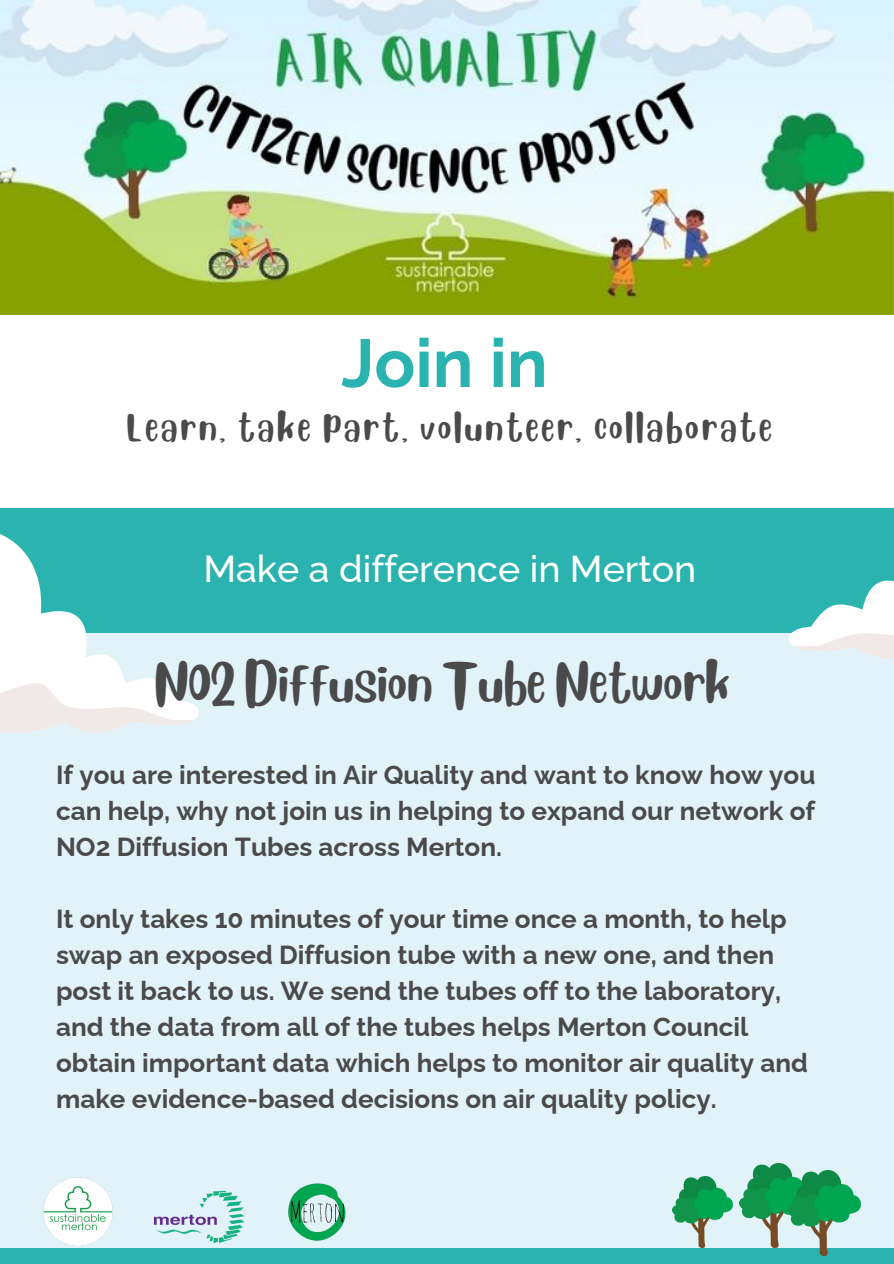
<style>
.page{position:relative;width:894px;height:1264px;background:#fff}
.page>*{position:absolute;margin:0;border:0;box-sizing:border-box;transform-origin:0 0}
.t1{font:700 67.5px "Raleway";color:#2bb3b0}
.t2{font:40.5px "Blueberry";color:#4a4a4a}
.t3{font:500 37.5px "Raleway";color:#fff}
.t4{font:28.5px "Blueberry";letter-spacing:.1em;color:#4a4a4a}
.t5{font:700 26.1px/36px "Raleway";color:#4a4a4a;text-align:justify}
</style>
<div class="page">
<div style="left:0;top:0;width:893px;height:1263px;background:#2bb3b0"></div>
<div style="left:0;top:288px;width:893px;height:220px;background:#fff"></div>
<img style="left:0;top:0;width:893px;height:314px">
<div style="left:0;top:633px;width:893px;height:614px;background:#e1f3f9"></div>
<svg style="left:0;top:534px;width:84px;height:92px"></svg>
<svg style="left:0;top:626px;width:199px;height:107px"></svg>
<svg style="left:789px;top:580px;width:104px;height:79px"></svg>
<img style="left:146px;top:1190px;width:101px;height:58px">
<img style="left:44px;top:1177px;width:68px;height:68px">
<img style="left:288px;top:1183px;width:58px;height:58px">
<img style="left:739px;top:1163px;width:52px;height:84px">
<img style="left:672px;top:1176px;width:60px;height:70px">
<img style="left:788px;top:1170px;width:72px;height:85px">
<h4 class="t1" style="left:341px;top:323px;width:208px">Join in</h4>
<p class="t4" style="left:127px;top:406px;width:646px">Learn, take part, volunteer, collaborate</p>
<h1 class="t3" style="left:203px;top:546px;width:494px">Make a difference in Merton</h1>
<p class="t2" style="left:155px;top:653px;width:577px">NO2 Diffusion Tube Network</p>
<h2 class="t5" style="left:56px;top:756px;width:760px">If you are interested in Air Quality and want to know how you can help, why not join us in helping to expand our network of NO2 Diffusion Tubes across Merton.</h2>
<h3 class="t5" style="left:56px;top:900px;width:753px;text-align:left">It only takes 10 minutes of your time once a month, to help swap an exposed Diffusion tube with a new one, and then post it back to us. We send the tubes off to the laboratory, and the data from all of the tubes helps Merton Council obtain important data which helps to monitor air quality and make evidence-based decisions on air quality policy.</h3>
</div>
